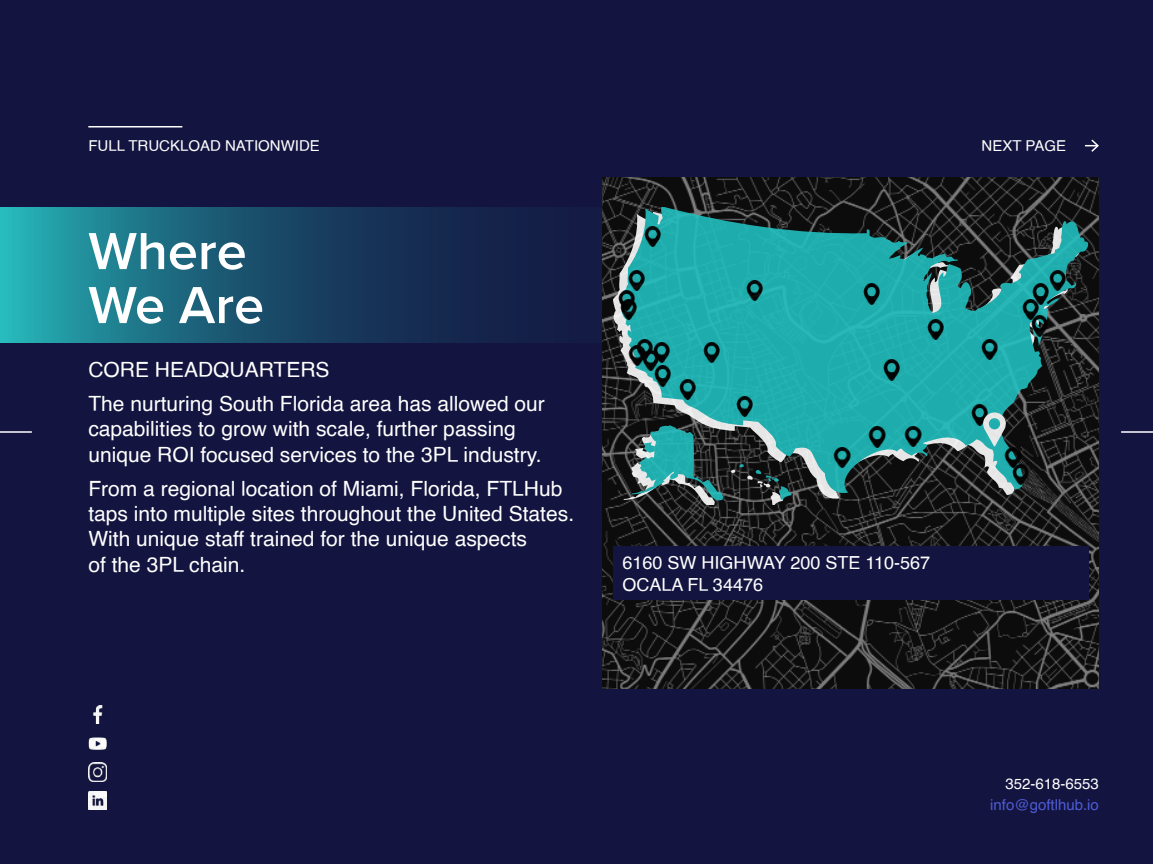
<style>
.page{position:relative;width:1153px;height:864px;background:#fff}
.page>*{position:absolute;margin:0;border:0;box-sizing:border-box;transform-origin:0 0}
.t1{font:600 54px/54px "Proxima Nova";color:#fff}
.t2{font:21px/25.2px "Helvetica";color:#fff}
.t3{font:18px/21.6px "Helvetica";color:#fff}
.t4{font:15px "Helvetica";color:#fff}
.t5{font:15px "Helvetica";color:#4f5cd6}
</style>
<div class="page">
<div style="left:0;top:0;width:1152px;height:864px;background:#131540"></div>
<svg style="left:0;top:207px;width:528px;height:135px;background:#1a5772"></svg>
<hr style="left:88px;top:126px;width:94px;height:2px;background:#fff">
<svg style="left:1085px;top:139px;width:14px;height:13px"></svg>
<hr style="left:1120px;top:431px;width:32px;height:2px;background:#fff">
<hr style="left:0;top:431px;width:32px;height:2px;background:#fff">
<svg style="left:602px;top:177px;width:496px;height:511px;background:#1e1e1e"></svg>
<svg style="left:613px;top:212px;width:470px;height:289px;background:#292929"></svg>
<svg style="left:620px;top:207px;width:468px;height:289px;background:#297e7e"></svg>
<svg style="left:623px;top:425px;width:100px;height:80px;background:#396767"></svg>
<svg style="left:730px;top:464px;width:61px;height:41px;background:#293232"></svg>
<img style="left:1047px;top:270px;width:20px;height:20px">
<img style="left:1030px;top:284px;width:20px;height:20px">
<img style="left:1020px;top:299px;width:20px;height:21px">
<img style="left:979px;top:340px;width:20px;height:20px">
<img style="left:1029px;top:316px;width:20px;height:20px">
<img style="left:925px;top:320px;width:20px;height:20px">
<img style="left:861px;top:284px;width:20px;height:20px">
<img style="left:744px;top:280px;width:20px;height:21px">
<img style="left:642px;top:227px;width:20px;height:20px">
<img style="left:626px;top:270px;width:20px;height:20px">
<img style="left:616px;top:290px;width:20px;height:21px">
<img style="left:618px;top:299px;width:20px;height:21px">
<img style="left:881px;top:360px;width:20px;height:20px">
<img style="left:866px;top:427px;width:21px;height:20px">
<img style="left:831px;top:447px;width:21px;height:20px">
<img style="left:734px;top:397px;width:20px;height:20px">
<img style="left:677px;top:380px;width:20px;height:20px">
<img style="left:652px;top:366px;width:21px;height:20px">
<img style="left:640px;top:360px;width:21px;height:10px">
<img style="left:651px;top:342px;width:20px;height:21px">
<img style="left:627px;top:346px;width:20px;height:20px">
<img style="left:634px;top:340px;width:21px;height:20px">
<img style="left:701px;top:342px;width:20px;height:21px">
<img style="left:902px;top:426px;width:21px;height:21px">
<img style="left:969px;top:405px;width:20px;height:20px">
<img style="left:1002px;top:447px;width:21px;height:20px">
<img style="left:1010px;top:464px;width:20px;height:20px">
<svg style="left:982px;top:412px;width:24px;height:34px"></svg>
<div style="left:613px;top:546px;width:475px;height:54px;background:#131540"></div>
<img style="left:93px;top:706px;width:10px;height:18px">
<img style="left:88px;top:737px;width:19px;height:13px">
<img style="left:88px;top:763px;width:19px;height:18px">
<img style="left:88px;top:792px;width:19px;height:18px">
<p class="t4" style="left:88px;top:134px;width:233px">FULL TRUCKLOAD NATIONWIDE</p>
<h1 class="t1" style="left:88px;top:223px;width:177px">Where<br>We Are</h1>
<p class="t2" style="left:88px;top:353px;width:458px;line-height:34.5px">CORE HEADQUARTERS<br>The nurturing South Florida area has allowed our</p>
<p class="t2" style="left:88px;top:417px;width:454px">capabilities to grow with scale, further passing unique ROI focused services to the 3PL industry.</p>
<p class="t2" style="left:88px;top:477px;width:487px">From a regional location of Miami, Florida, FTLHub taps into multiple sites throughout the United States.<br>With unique staff trained for the unique aspects<br>of the 3PL chain.</p>
<p class="t3" style="left:622px;top:553px;width:309px">6160 SW HIGHWAY 200 STE 110-567<br>OCALA FL 34476</p>
<p class="t4" style="left:981px;top:134px;width:86px">NEXT PAGE</p>
<p class="t4" style="left:1005px;top:772px;width:95px">352-618-6553</p>
<p class="t5" style="left:990px;top:793px;width:110px">info@goftlhub.io</p>
</div>
